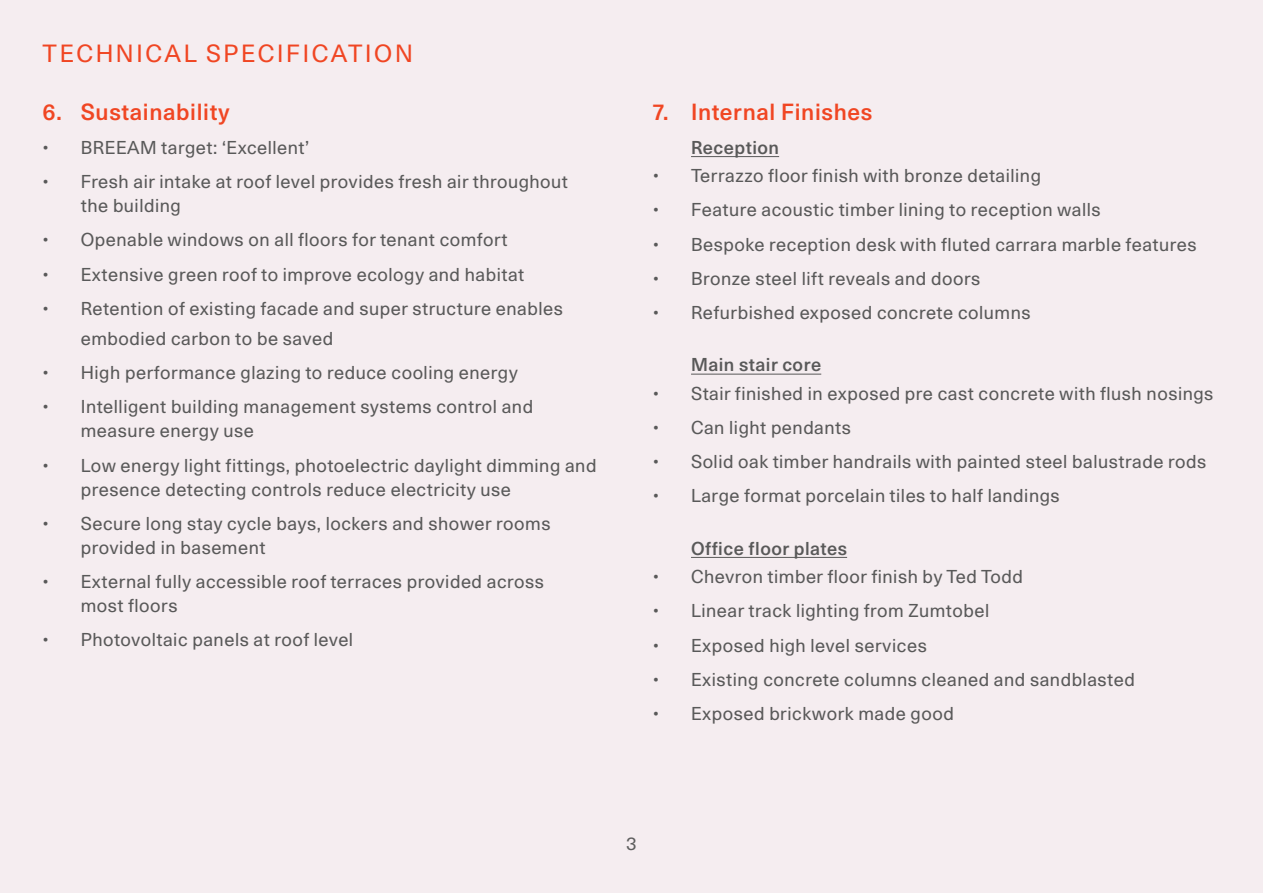
<style>
.page{position:relative;width:1263px;height:893px;background:#f5edf0}
.page>*{position:absolute;margin:0;border:0;box-sizing:border-box;transform-origin:0 0}
.t1{font:24px "Unica 77 LL";letter-spacing:.11em;color:#f04623}
.t2{font:500 22.5px "Unica 77 Trial";letter-spacing:.03em;color:#f04623}
.t3{font:18px/24px "Unica 77 LL";letter-spacing:.03em;color:#595959}
.t4{font:500 18px "Unica 77 Trial";letter-spacing:.03em;color:#595959}
.t5{font:18px "Unica 77 LL";color:#5e5e5e}
</style>
<div class="page">
<hr style="left:691px;top:156px;width:88px;height:1px;background:#595959">
<hr style="left:691px;top:374px;width:130px;height:1px;background:#595959">
<hr style="left:691px;top:557px;width:156px;height:1px;background:#595959">
<h1 class="t1" style="left:43px;top:36px;width:372px">TECHNICAL SPECIFICATION</h1>
<p class="t2" style="left:43px;top:103px;width:189px">6. Sustainability</p>
<p class="t3" style="left:43px;top:134px;width:268px">• BREEAM target: ‘Excellent’</p>
<p class="t3" style="left:81px;top:169px;width:489px;text-indent:-38px">• Fresh air intake at roof level provides fresh air throughout the building</p>
<p class="t3" style="left:43px;top:227px;width:466px">• Openable windows on all floors for tenant comfort</p>
<p class="t3" style="left:43px;top:261px;width:483px">• Extensive green roof to improve ecology and habitat</p>
<p class="t3" style="left:81px;top:293px;width:484px;line-height:30px;text-indent:-38px">• Retention of existing facade and super structure enables embodied carbon to be saved</p>
<p class="t3" style="left:43px;top:360px;width:477px">• High performance glazing to reduce cooling energy</p>
<p class="t3" style="left:81px;top:394px;width:454px;text-indent:-38px">• Intelligent building management systems control and measure energy use</p>
<p class="t3" style="left:81px;top:452px;width:517px;text-indent:-38px">• Low energy light fittings, photoelectric daylight dimming and presence detecting controls reduce electricity use</p>
<p class="t3" style="left:81px;top:511px;width:471px;text-indent:-38px">• Secure long stay cycle bays, lockers and shower rooms provided in basement</p>
<p class="t3" style="left:81px;top:569px;width:465px;text-indent:-38px">• External fully accessible roof terraces provided across most floors</p>
<p class="t3" style="left:43px;top:627px;width:312px">• Photovoltaic panels at roof level</p>
<p class="t2" style="left:653px;top:103px;width:221px">7. Internal Finishes</p>
<p class="t4" style="left:691px;top:141px;width:90px">Reception</p>
<p class="t3" style="left:653px;top:163px;width:390px">• Terrazzo floor finish with bronze detailing</p>
<p class="t3" style="left:653px;top:197px;width:449px">• Feature acoustic timber lining to reception walls</p>
<p class="t3" style="left:653px;top:231px;width:545px">• Bespoke reception desk with fluted carrara marble features</p>
<p class="t3" style="left:653px;top:266px;width:329px">• Bronze steel lift reveals and doors</p>
<p class="t3" style="left:653px;top:300px;width:379px">• Refurbished exposed concrete columns</p>
<p class="t4" style="left:691px;top:358px;width:132px">Main stair core</p>
<p class="t3" style="left:653px;top:380px;width:562px">• Stair finished in exposed pre cast concrete with flush nosings</p>
<p class="t3" style="left:653px;top:415px;width:200px">• Can light pendants</p>
<p class="t3" style="left:653px;top:449px;width:555px">• Solid oak timber handrails with painted steel balustrade rods</p>
<p class="t3" style="left:653px;top:483px;width:408px">• Large format porcelain tiles to half landings</p>
<p class="t4" style="left:691px;top:541px;width:158px">Office floor plates</p>
<p class="t3" style="left:653px;top:564px;width:372px">• Chevron timber floor finish by Ted Todd</p>
<p class="t3" style="left:653px;top:598px;width:338px">• Linear track lighting from Zumtobel</p>
<p class="t3" style="left:653px;top:632px;width:275px">• Exposed high level services</p>
<p class="t3" style="left:653px;top:666px;width:484px">• Existing concrete columns cleaned and sandblasted</p>
<p class="t3" style="left:653px;top:701px;width:303px">• Exposed brickwork made good</p>
<p class="t5" style="left:626px;top:831px;width:12px">3</p>
</div>
